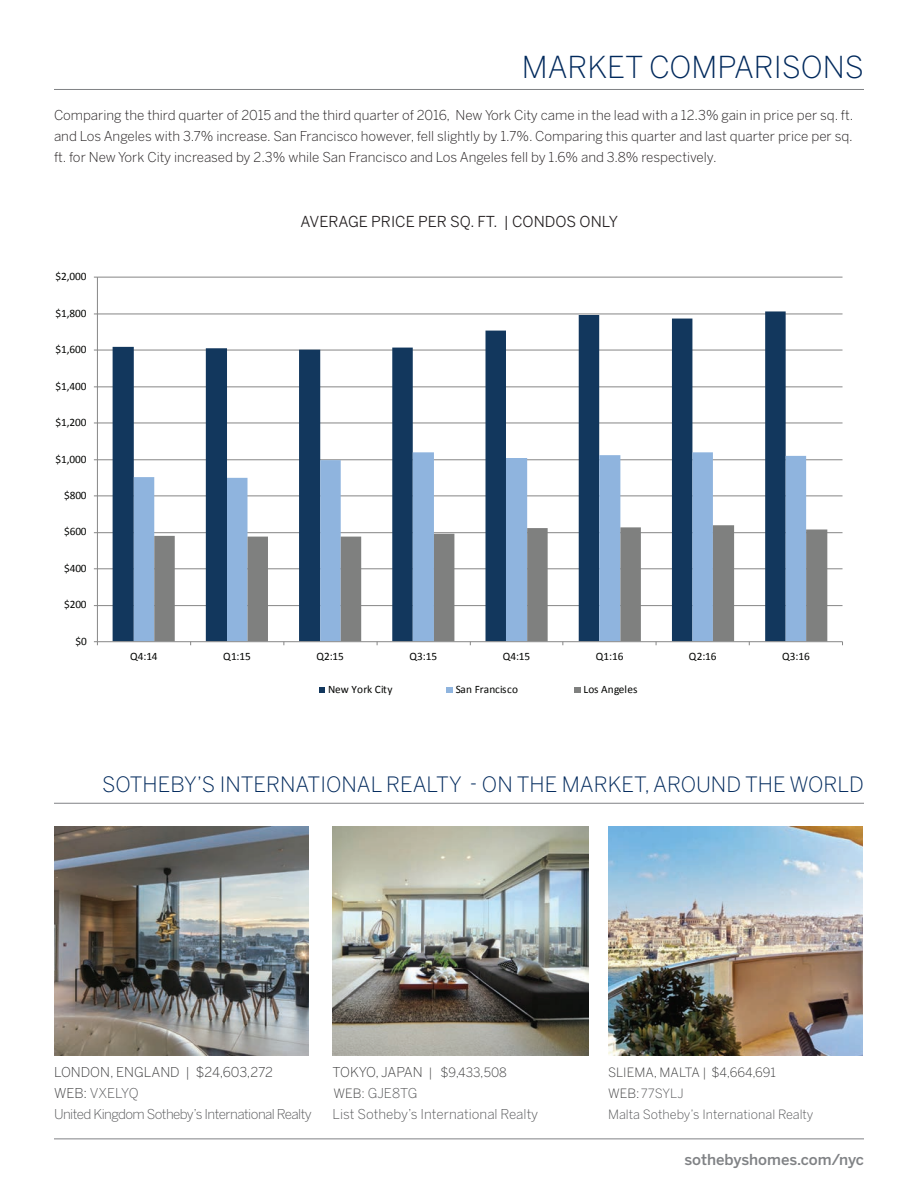
<style>
.page{position:relative;width:918px;height:1188px;background:#fff}
.page>*{position:absolute;margin:0;border:0;box-sizing:border-box;transform-origin:0 0}
.t1{font:300 30px "Benton Sans";color:#00295c}
.t2{font:300 21px "Benton Sans";color:#00295c}
.t3{font:15px "Benton Sans";color:#231f20}
.t4{font:500 15px "Benton Sans";color:#808285}
.t5{font:300 13.5px/21px "Benton Sans";color:#231f20;text-align:justify}
.t6{font:300 13.5px/21px "Benton Sans";letter-spacing:-.04em;color:#57585a}
.t7{font:300 13.5px/21px "Benton Sans";letter-spacing:-.015em;color:#57585a}
.t8{font:300 12.75px/21px "Benton Sans";color:#57585a}
.t9{font:11.4px "Calibri";letter-spacing:-.005em;color:#040503}
.t10{font:11.4px "Calibri";letter-spacing:.015em;color:#040503}
.s1{color:#3e3e3f}
.s2{font-size:12.75px;color:#3e3e3f}
</style>
<div class="page">
<hr style="left:54px;top:89px;width:810px;height:1px;background:#808285">
<hr style="left:54px;top:1138px;width:810px;height:1px;background:#808285">
<img style="left:54px;top:826px;width:254px;height:229px">
<img style="left:609px;top:826px;width:254px;height:229px">
<img style="left:333px;top:826px;width:255px;height:229px">
<hr style="left:54px;top:803px;width:810px;height:1px;background:#808285">
<hr style="left:97px;top:605px;width:746px;height:1px;background:#868686">
<hr style="left:97px;top:568px;width:746px;height:1px;background:#868686">
<hr style="left:97px;top:532px;width:746px;height:1px;background:#868686">
<hr style="left:97px;top:496px;width:746px;height:1px;background:#868686">
<hr style="left:97px;top:459px;width:746px;height:1px;background:#868686">
<hr style="left:97px;top:423px;width:746px;height:1px;background:#868686">
<hr style="left:97px;top:387px;width:746px;height:1px;background:#868686">
<hr style="left:97px;top:350px;width:746px;height:1px;background:#868686">
<hr style="left:97px;top:314px;width:746px;height:1px;background:#868686">
<hr style="left:97px;top:277px;width:746px;height:1px;background:#868686">
<svg style="left:113px;top:311px;width:673px;height:330px"></svg>
<svg style="left:134px;top:452px;width:672px;height:189px"></svg>
<svg style="left:154px;top:525px;width:673px;height:116px"></svg>
<hr style="left:97px;top:277px;width:1px;height:365px;background:#868686">
<hr style="left:97px;top:641px;width:746px;height:1px;background:#868686">
<svg style="left:320px;top:687px;width:5px;height:6px"></svg>
<svg style="left:447px;top:687px;width:6px;height:6px"></svg>
<div style="left:574px;top:687px;width:7px;height:6px;background:#7f807f"></div>
<h1 class="t1" style="left:522px;top:49px;width:344px">MARKET COMPARISONS</h1>
<p class="t5" style="left:54px;top:105px;width:801px">Comparing the third quarter of 2015 and the third quarter of 2016, New York City came in the lead with a 12.3% gain in price per sq. ft. and Los Angeles with 3.7% increase. San Francisco however, fell slightly by 1.7%. Comparing this quarter and last quarter price per sq. ft. for New York City increased by 2.3% while San Francisco and Los Angeles fell by 1.6% and 3.8% respectively.</p>
<p class="t9" style="left:55px;top:269px;width:33px">$2,000</p>
<p class="t9" style="left:55px;top:306px;width:33px">$1,800</p>
<p class="t9" style="left:55px;top:342px;width:33px">$1,600</p>
<p class="t9" style="left:55px;top:379px;width:33px">$1,400</p>
<p class="t9" style="left:55px;top:415px;width:33px">$1,200</p>
<p class="t9" style="left:55px;top:452px;width:33px">$1,000</p>
<p class="t9" style="left:64px;top:488px;width:24px">$800</p>
<p class="t9" style="left:64px;top:524px;width:24px">$600</p>
<p class="t9" style="left:64px;top:561px;width:24px">$400</p>
<p class="t9" style="left:64px;top:597px;width:24px">$200</p>
<p class="t9" style="left:75px;top:634px;width:13px">$0</p>
<p class="t3" style="left:300px;top:212px;width:319px">AVERAGE PRICE PER SQ. FT. | CONDOS ONLY</p>
<p class="t9" style="left:130px;top:649px;width:29px">Q4:14</p>
<p class="t9" style="left:223px;top:649px;width:29px">Q1:15</p>
<p class="t9" style="left:316px;top:649px;width:29px">Q2:15</p>
<p class="t9" style="left:410px;top:649px;width:29px">Q3:15</p>
<p class="t9" style="left:503px;top:649px;width:29px">Q4:15</p>
<p class="t9" style="left:596px;top:649px;width:29px">Q1:16</p>
<p class="t9" style="left:689px;top:649px;width:29px">Q2:16</p>
<p class="t9" style="left:782px;top:649px;width:29px">Q3:16</p>
<p class="t9" style="left:328px;top:682px;width:66px">New York City</p>
<p class="t10" style="left:456px;top:682px;width:64px">San Francisco</p>
<p class="t9" style="left:584px;top:682px;width:55px">Los Angeles</p>
<h2 class="t2" style="left:102px;top:772px;width:763px">SOTHEBY’S INTERNATIONAL REALTY - ON THE MARKET, AROUND THE WORLD</h2>
<p class="t6" style="left:54px;top:1062px;width:259px"><span class="s1">LONDON, ENGLAND | $24,603,272<br>WEB:</span> VXELYQ<br>United Kingdom Sotheby’s International Realty</p>
<p class="t8" style="left:608px;top:1061px;width:207px"><span class="s1">SLIEMA, MALTA | $4,664,691<br>WEB:</span> 77SYLJ<br>Malta Sotheby’s International Realty</p>
<p class="t7" style="left:333px;top:1062px;width:207px"><span class="s1">TOKYO, JAPAN</span> <span class="s2">| $9,433,508<br>WEB:</span> GJE8TG<br>List Sotheby’s International Realty</p>
<p class="t4" style="left:684px;top:1151px;width:181px">sothebyshomes.com/nyc</p>
</div>
